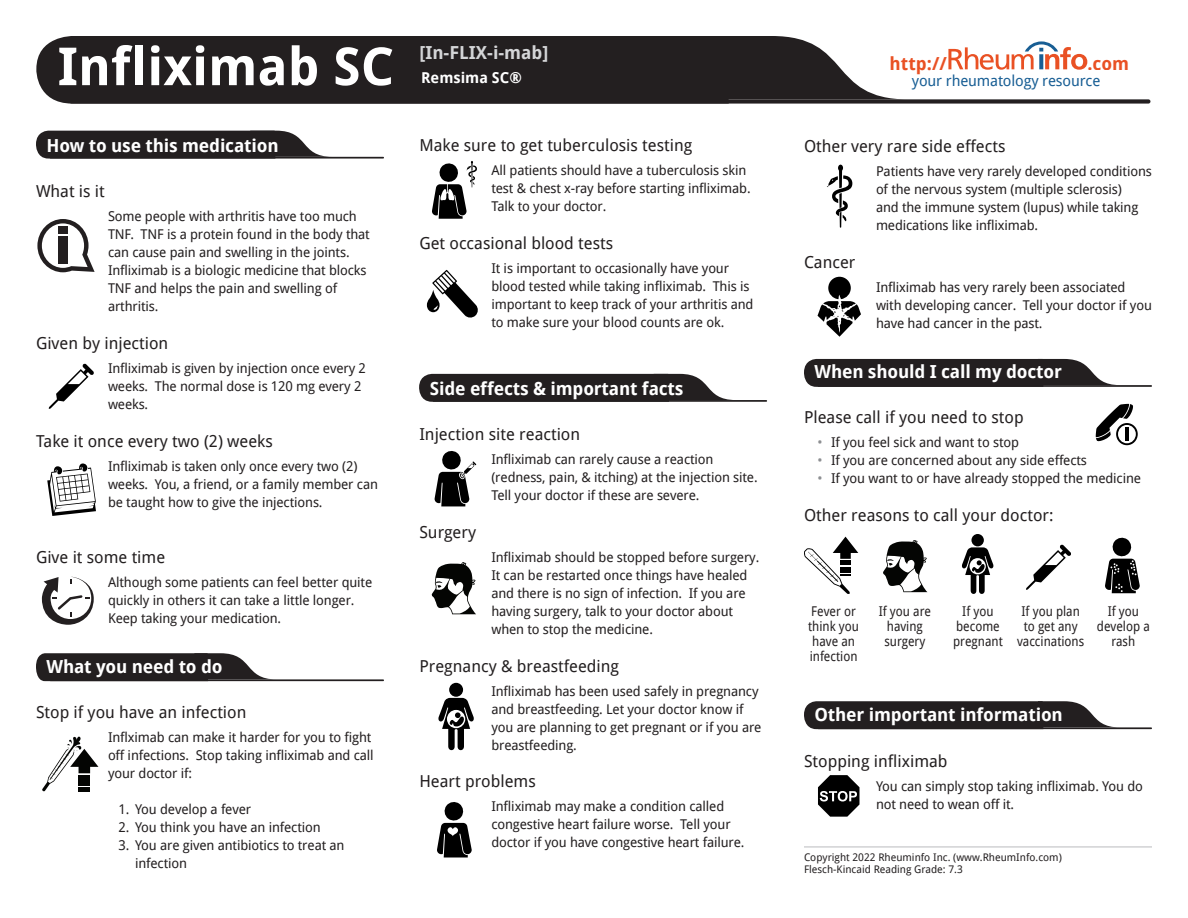
<style>
.page{position:relative;width:1188px;height:918px;background:#fff}
.page>*{position:absolute;margin:0;border:0;box-sizing:border-box;transform-origin:0 0}
.t1{font:700 52.5px "Droid Sans";color:#fff}
.Section_Heading{font:700 18px "Droid Sans";letter-spacing:-.01em;color:#fff}
.Pronunciation{font:700 18px "Droid Sans";color:#d4d5d7}
.Pronunciation-2{font:700 18px "Droid Sans";color:#e95124}
.Heading{font:16.5px "Droid Sans";color:#231f20}
.Tagline{font:15px "Droid Sans";letter-spacing:-.01em;color:#185e94}
.Alternative_Names{font:700 15px "Droid Sans";color:#fff}
.Paragraph{font:13.5px/18px "Droid Sans";letter-spacing:-.01em;color:#231f20}
.Reasons{font:13.5px/15px "Droid Sans";color:#231f20;text-align:center;scale:.9 1}
.t2{font:10.5px/12.6px "Droid Sans";color:#231f20}
.s1{color:#8d8f92}
</style>
<div class="page">
<svg style="left:804px;top:701px;width:309px;height:28px;background:#353233"></svg>
<hr style="left:818px;top:727px;width:334px;height:2px;background:#231f20">
<svg style="left:36px;top:131px;width:296px;height:28px;background:#393536"></svg>
<hr style="left:50px;top:157px;width:334px;height:2px;background:#231f20">
<svg style="left:804px;top:359px;width:312px;height:28px;background:#353232"></svg>
<hr style="left:818px;top:385px;width:334px;height:2px;background:#231f20">
<svg style="left:419px;top:374px;width:314px;height:28px;background:#363233"></svg>
<hr style="left:433px;top:400px;width:334px;height:2px;background:#231f20">
<svg style="left:36px;top:653px;width:234px;height:28px;background:#3b3738"></svg>
<hr style="left:50px;top:679px;width:334px;height:2px;background:#231f20">
<div style="left:449px;top:683px;width:14px;height:14px;background:#000;border-radius:50%"></div>
<svg style="left:438px;top:698px;width:36px;height:53px"></svg>
<svg style="left:1026px;top:545px;width:45px;height:45px"></svg>
<svg style="left:1105px;top:537px;width:35px;height:56px"></svg>
<svg style="left:804px;top:537px;width:54px;height:57px"></svg>
<svg style="left:729px;top:36px;width:168px;height:63px"></svg>
<div style="left:36px;top:36px;width:693px;height:68px;background:#231f20"></div>
<div style="left:69px;top:99px;width:1081px;height:5px;background:#231f20;border-radius:2px"></div>
<svg style="left:948px;top:41px;width:139px;height:29px"></svg>
<hr style="left:804px;top:847px;width:348px;height:1px;background:#babbbe">
<svg style="left:37px;top:219px;width:58px;height:53px"></svg>
<svg style="left:42px;top:577px;width:52px;height:48px"></svg>
<svg style="left:42px;top:736px;width:56px;height:56px"></svg>
<svg style="left:432px;top:161px;width:45px;height:58px"></svg>
<svg style="left:427px;top:270px;width:51px;height:48px"></svg>
<svg style="left:432px;top:562px;width:44px;height:52px"></svg>
<svg style="left:818px;top:277px;width:43px;height:60px"></svg>
<div style="left:971px;top:534px;width:13px;height:12px;background:#000;border-radius:50%"></div>
<svg style="left:962px;top:547px;width:32px;height:47px"></svg>
<svg style="left:883px;top:540px;width:44px;height:52px"></svg>
<svg style="left:48px;top:364px;width:46px;height:45px"></svg>
<svg style="left:435px;top:451px;width:41px;height:55px"></svg>
<svg style="left:818px;top:775px;width:41px;height:42px"></svg>
<svg style="left:827px;top:165px;width:25px;height:63px"></svg>
<svg style="left:437px;top:802px;width:35px;height:56px"></svg>
<svg style="left:47px;top:464px;width:49px;height:52px"></svg>
<svg style="left:1096px;top:404px;width:42px;height:41px"></svg>
<p class="t1" style="left:58px;top:36px;width:338px">Infliximab SC</p>
<p class="Pronunciation" style="left:419px;top:42px;width:131px">[In-FLIX-i-mab]</p>
<p class="Alternative_Names" style="left:421px;top:70px;width:102px">Remsima SC®</p>
<p class="Section_Heading" style="left:46px;top:135px;width:234px">How to use this medication</p>
<p class="Heading" style="left:36px;top:182px;width:70px">What is it</p>
<p class="Paragraph" style="left:108px;top:208px;width:263px">Some people with arthritis have too much TNF. TNF is a protein found in the body that can cause pain and swelling in the joints.<br>Infliximab is a biologic medicine that blocks TNF and helps the pain and swelling of arthritis.</p>
<p class="Heading" style="left:36px;top:334px;width:134px">Given by injection</p>
<p class="Paragraph" style="left:108px;top:359px;width:260px">Infliximab is given by injection once every 2 weeks. The normal dose is 120 mg every 2 weeks.</p>
<p class="Heading" style="left:36px;top:431px;width:238px">Take it once every two (2) weeks</p>
<p class="Paragraph" style="left:108px;top:457px;width:272px">Infliximab is taken only once every two (2) weeks. You, a friend, or a family member can be taught how to give the injections.</p>
<p class="Heading" style="left:36px;top:547px;width:131px">Give it some time</p>
<p class="Paragraph" style="left:108px;top:573px;width:266px">Although some patients can feel better quite quickly in others it can take a little longer.<br>Keep taking your medication.</p>
<p class="Section_Heading" style="left:46px;top:656px;width:178px">What you need to do</p>
<p class="Heading" style="left:36px;top:703px;width:212px">Stop if you have an infection</p>
<p class="Paragraph" style="left:108px;top:728px;width:267px">Inflximab can make it harder for you to fight off infections. Stop taking infliximab and call your doctor if:</p>
<p class="Paragraph" style="left:118px;top:800px;width:134px">1. You develop a fever</p>
<p class="Paragraph" style="left:118px;top:818px;width:204px">2. You think you have an infection</p>
<p class="Paragraph" style="left:135px;top:836px;width:211px;text-indent:-16px">3. You are given antibiotics to treat an infection</p>
<p class="Heading" style="left:419px;top:135px;width:274px">Make sure to get tuberculosis testing</p>
<p class="Paragraph" style="left:491px;top:161px;width:261px">All patients should have a tuberculosis skin test &amp; chest x-ray before starting infliximab.<br>Talk to your doctor.</p>
<p class="Heading" style="left:419px;top:233px;width:195px">Get occasional blood tests</p>
<p class="Paragraph" style="left:491px;top:259px;width:264px">It is important to occasionally have your blood tested while taking infliximab. This is important to keep track of your arthritis and to make sure your blood counts are ok.</p>
<p class="Section_Heading" style="left:430px;top:378px;width:255px">Side effects &amp; important facts</p>
<p class="Heading" style="left:419px;top:425px;width:162px">Injection site reaction</p>
<p class="Paragraph" style="left:491px;top:450px;width:268px">Infliximab can rarely cause a reaction (redness, pain, &amp; itching) at the injection site.<br>Tell your doctor if these are severe.</p>
<p class="Heading" style="left:419px;top:522px;width:58px">Surgery</p>
<p class="Paragraph" style="left:491px;top:548px;width:269px">Infliximab should be stopped before surgery.<br>It can be restarted once things have healed and there is no sign of infection. If you are having surgery, talk to your doctor about when to stop the medicine.</p>
<p class="Heading" style="left:419px;top:656px;width:201px">Pregnancy &amp; breastfeeding</p>
<p class="Paragraph" style="left:491px;top:682px;width:272px">Infliximab has been used safely in pregnancy and breastfeeding. Let your doctor know if you are planning to get pregnant or if you are breastfeeding.</p>
<p class="Heading" style="left:419px;top:772px;width:118px">Heart problems</p>
<p class="Paragraph" style="left:491px;top:798px;width:255px">Infliximab may make a condition called congestive heart failure worse. Tell your doctor if you have congestive heart failure.</p>
<p class="Pronunciation-2" style="left:890px;top:54px;width:59px">http://</p>
<p class="Pronunciation-2" style="left:1087px;top:54px;width:43px">.com</p>
<p class="Tagline" style="left:912px;top:72px;width:190px">your rheumatology resource</p>
<p class="Heading" style="left:804px;top:137px;width:203px">Other very rare side effects</p>
<p class="Paragraph" style="left:876px;top:163px;width:278px">Patients have very rarely developed conditions of the nervous system (multiple sclerosis)<br>and the immune system (lupus) while taking medications like infliximab.</p>
<p class="Heading" style="left:804px;top:253px;width:53px">Cancer</p>
<p class="Paragraph" style="left:876px;top:278px;width:278px">Infliximab has very rarely been associated with developing cancer. Tell your doctor if you have had cancer in the past.</p>
<p class="Section_Heading" style="left:814px;top:361px;width:249px">When should I call my doctor</p>
<p class="Heading" style="left:804px;top:408px;width:221px">Please call if you need to stop</p>
<p class="Paragraph" style="left:818px;top:434px;width:203px"><span class="s1">•</span> If you feel sick and want to stop</p>
<p class="Paragraph" style="left:818px;top:452px;width:271px"><span class="s1">•</span> If you are concerned about any side effects</p>
<p class="Paragraph" style="left:818px;top:470px;width:325px"><span class="s1">•</span> If you want to or have already stopped the medicine</p>
<p class="Heading" style="left:804px;top:506px;width:251px">Other reasons to call your doctor:</p>
<p class="Reasons" style="left:808px;top:604px;width:58px">Fever or think you have an infection</p>
<p class="Reasons" style="left:879px;top:604px;width:60px">If you are having surgery</p>
<p class="Reasons" style="left:953px;top:604px;width:57px">If you become pregnant</p>
<p class="Reasons" style="left:1017px;top:604px;width:76px">If you plan to get any vaccinations</p>
<p class="Reasons" style="left:1097px;top:604px;width:60px">If you develop a rash</p>
<p class="Section_Heading" style="left:814px;top:705px;width:250px">Other important information</p>
<p class="Heading" style="left:804px;top:751px;width:145px">Stopping infliximab</p>
<p class="Paragraph" style="left:876px;top:777px;width:268px">You can simply stop taking infliximab. You do not need to wean off it.</p>
<p class="t2" style="left:804px;top:851px;width:259px">Copyright 2022 Rheuminfo Inc. (www.RheumInfo.com)<br>Flesch-Kincaid Reading Grade: 7.3</p>
</div>
